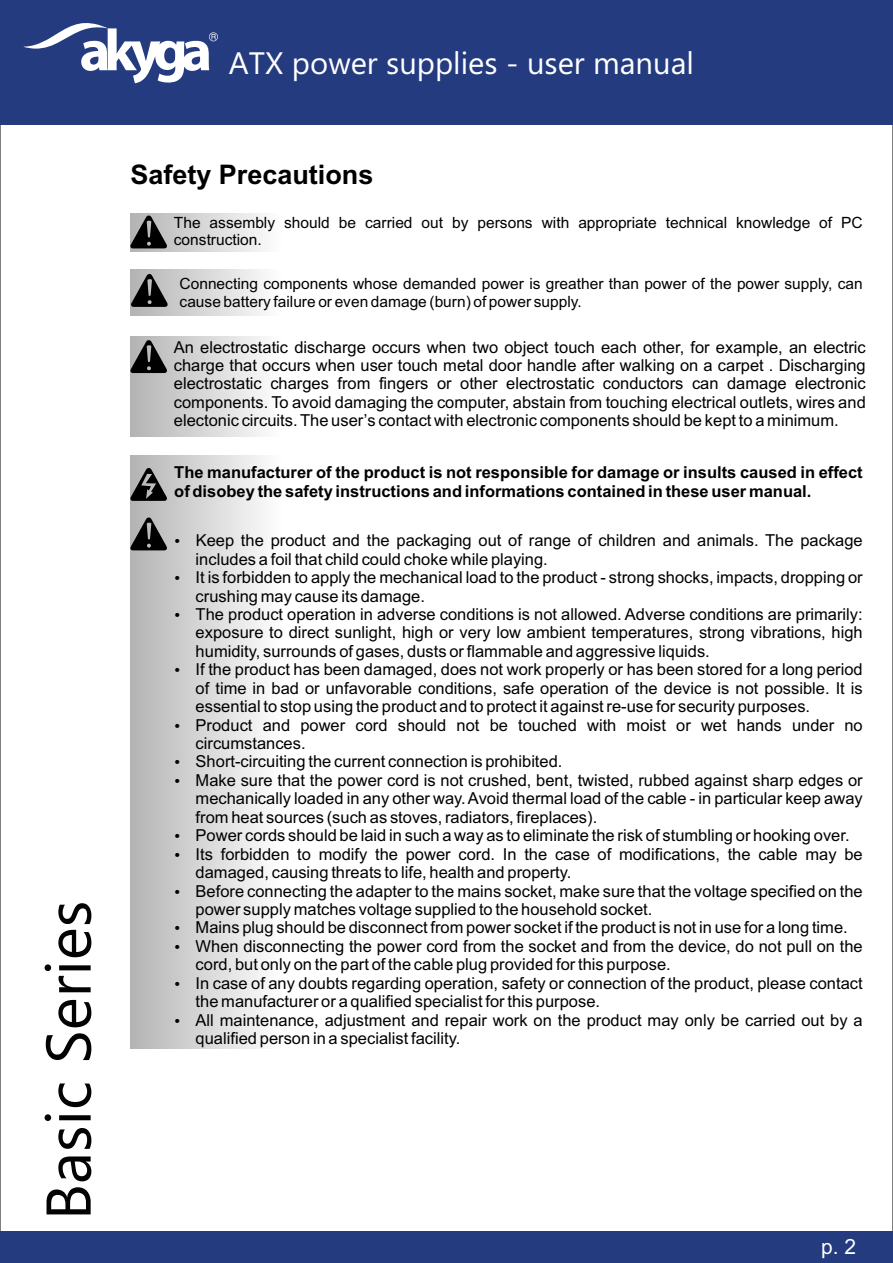
<style>
.page{position:relative;width:893px;height:1263px;background:#fff}
.page>*{position:absolute;margin:0;border:0;box-sizing:border-box;transform-origin:0 0}
.t1{font:63px "Ebrima";color:#030303}
.t2{font:31.05px "Ebrima";color:#fff}
.t3{font:700 27px "Arial";color:#000}
.t4{font:21px "Arial";color:#fff}
.t5{font:16.5px/18.5px "Arial";color:#000;text-align:justify}
.t6{font:700 16.5px/18.5px "Arial";color:#000}
.t7{font:15.45px/17.4px "Arial";color:#000}
</style>
<div class="page">
<div style="left:0;top:0;width:893px;height:124px;background:#243b80"></div>
<svg style="left:23px;top:23px;width:195px;height:60px"></svg>
<div style="left:0;top:1231px;width:893px;height:31px;background:#243b80"></div>
<div style="left:130px;top:213px;width:152px;height:39px;background:linear-gradient(to right,#b3b3b3,#fefefe)"></div>
<div style="left:130px;top:269px;width:152px;height:47px;background:linear-gradient(to right,#b3b3b3,#fefefe)"></div>
<svg style="left:130px;top:215px;width:37px;height:33px"></svg>
<div style="left:130px;top:336px;width:152px;height:100px;background:linear-gradient(to right,#b3b3b3,#fefefe)"></div>
<svg style="left:131px;top:274px;width:37px;height:33px"></svg>
<svg style="left:130px;top:340px;width:37px;height:33px"></svg>
<div style="left:130px;top:455px;width:152px;height:593px;background:linear-gradient(to right,#b3b3b3,#fefefe)"></div>
<svg style="left:130px;top:517px;width:37px;height:33px"></svg>
<svg style="left:130px;top:468px;width:37px;height:33px"></svg>
<svg style="left:175px;top:539px;width:4px;height:4px"></svg>
<svg style="left:175px;top:576px;width:4px;height:4px"></svg>
<svg style="left:175px;top:613px;width:4px;height:4px"></svg>
<svg style="left:175px;top:668px;width:4px;height:4px"></svg>
<svg style="left:175px;top:723px;width:4px;height:4px"></svg>
<svg style="left:175px;top:760px;width:4px;height:4px"></svg>
<svg style="left:175px;top:779px;width:4px;height:4px"></svg>
<svg style="left:175px;top:834px;width:4px;height:4px"></svg>
<svg style="left:175px;top:852px;width:4px;height:5px"></svg>
<svg style="left:175px;top:889px;width:4px;height:4px"></svg>
<svg style="left:175px;top:926px;width:4px;height:4px"></svg>
<svg style="left:175px;top:945px;width:4px;height:4px"></svg>
<svg style="left:175px;top:981px;width:4px;height:5px"></svg>
<svg style="left:175px;top:1018px;width:4px;height:4px"></svg>
<h1 class="t1" style="left:45px;top:1220px;width:321px;rotate:-90deg">Basic Series</h1>
<h2 class="t2" style="left:229px;top:51px;width:466px">ATX power supplies - user manual</h2>
<h3 class="t3" style="left:130px;top:164px;width:245px">Safety Precautions</h3>
<p class="t7" style="left:174px;top:215px;width:690px">The assembly should be carried out by persons with appropriate technical knowledge of PC construction.</p>
<p class="t7" style="left:180px;top:277px;width:685px">Connecting components whose demanded power is greather than power of the power supply, can cause battery failure or even damage (burn) of power supply.</p>
<p class="t5" style="left:174px;top:339px;width:693px">An electrostatic discharge occurs when two object touch each other, for example, an electric charge that occurs when user touch metal door handle after walking on a carpet . Discharging electrostatic charges from fingers or other electrostatic conductors can damage electronic components. To avoid damaging the computer, abstain from touching electrical outlets, wires and electonic circuits. The user’s contact with electronic components should be kept to a minimum.</p>
<p class="t6" style="left:174px;top:465px;width:690px">The manufacturer of the product is not responsible for damage or insults caused in effect of disobey the safety instructions and informations contained in these user manual.</p>
<p class="t5" style="left:196px;top:533px;width:669px;text-align:left">Keep the product and the packaging out of range of children and animals. The package includes a foil that child could choke while playing.<br>It is forbidden to apply the mechanical load to the product - strong shocks, impacts, dropping or crushing may cause its damage.<br>The product operation in adverse conditions is not allowed. Adverse conditions are primarily: exposure to direct sunlight, high or very low ambient temperatures, strong vibrations, high humidity, surrounds of gases, dusts or flammable and aggressive liquids.<br>If the product has been damaged, does not work properly or has been stored for a long period of time in bad or unfavorable conditions, safe operation of the device is not possible. It is essential to stop using the product and to protect it against re-use for security purposes.<br>Product and power cord should not be touched with moist or wet hands under no circumstances.<br>Short-circuiting the current connection is prohibited.<br>Make sure that the power cord is not crushed, bent, twisted, rubbed against sharp edges or mechanically loaded in any other way. Avoid thermal load of the cable - in particular keep away from heat sources (such as stoves, radiators, fireplaces).<br>Power cords should be laid in such a way as to eliminate the risk of stumbling or hooking over.<br>Its forbidden to modify the power cord. In the case of modifications, the cable may be damaged, causing threats to life, health and property.<br>Before connecting the adapter to the mains socket, make sure that the voltage specified on the power supply matches voltage supplied to the household socket.<br>Mains plug should be disconnect from power socket if the product is not in use for a long time.<br>When disconnecting the power cord from the socket and from the device, do not pull on the cord, but only on the part of the cable plug provided for this purpose.<br>In case of any doubts regarding operation, safety or connection of the product, please contact the manufacturer or a qualified specialist for this purpose.<br>All maintenance, adjustment and repair work on the product may only be carried out by a qualified person in a specialist facility.</p>
<p class="t4" style="left:821px;top:1239px;width:36px">p. 2</p>
</div>
